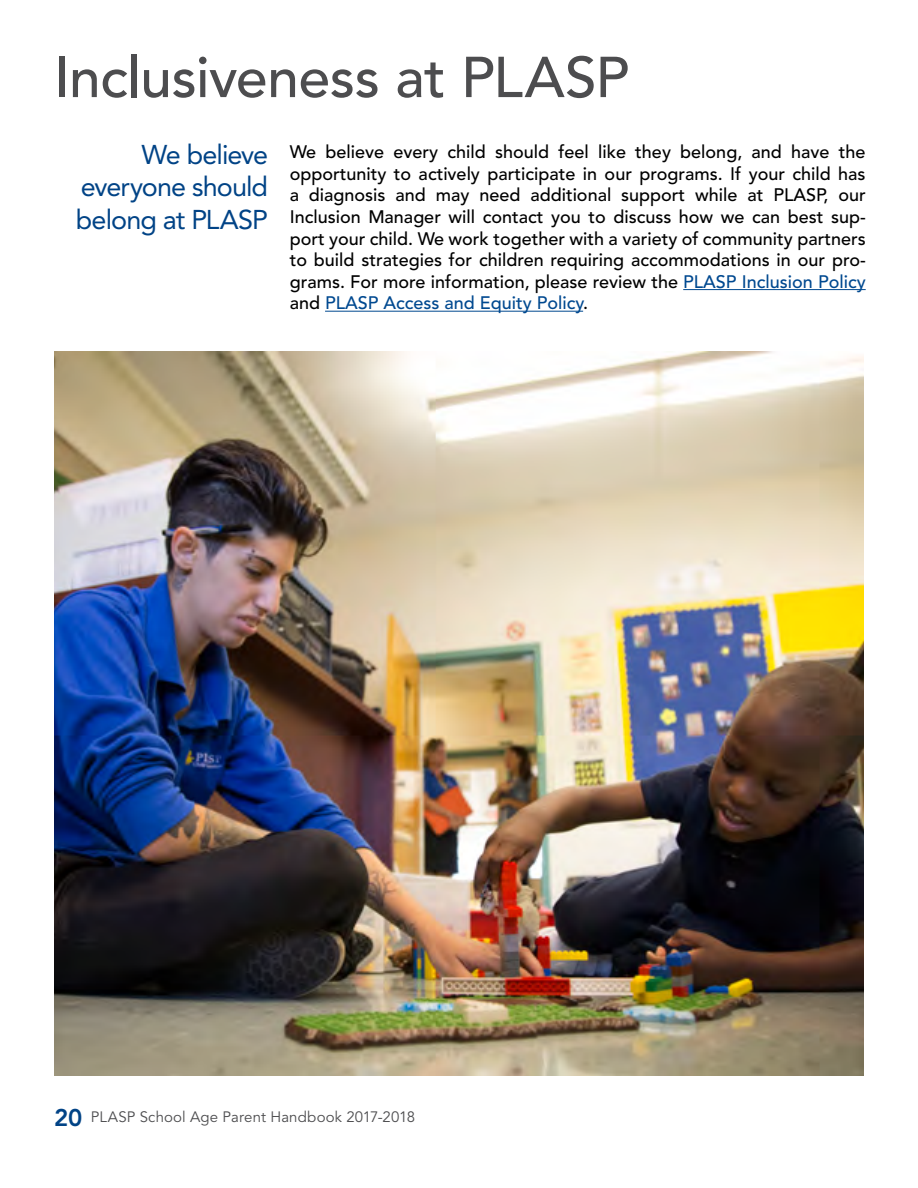
<style>
.page{position:relative;width:918px;height:1188px;background:#fff}
.page>*{position:absolute;margin:0;border:0;box-sizing:border-box;transform-origin:0 0}
.t1{font:500 57px "Avenir LT Std";letter-spacing:-.01em;color:#4d4d4f}
.t2{font:27px/32.4px "Avenir LT Std";letter-spacing:-.035em;color:#014386;text-align:justify}
.t3{font:500 18px/21.6px "Avenir LT Std";color:#000;text-align:justify}
.t4{font:15px "Avenir LT Std";letter-spacing:.01em;color:#4d4d4f}
.s1{color:#004990}
.s2{font-weight:800;font-size:24px;color:#014386}
</style>
<div class="page">
<img style="left:54px;top:352px;width:810px;height:724px">
<hr style="left:683px;top:289px;width:183px;height:1px;background:#004990">
<hr style="left:325px;top:311px;width:258px;height:1px;background:#004990">
<h1 class="t1" style="left:54px;top:44px;width:577px">Inclusiveness at PLASP</h1>
<h2 class="t2" style="left:76px;top:139px;width:194px;text-indent:66px">We believe everyone should belong at PLASP</h2>
<p class="t3" style="left:290px;top:142px;width:578px">We believe every child should feel like they belong, and have the opportunity to actively participate in our programs. If your child has a diagnosis and may need additional support while at PLASP, our Inclusion Manager will contact you to discuss how we can best sup&shy;port your child. We work together with a variety of community partners to build strategies for children requiring accommodations in our pro&shy;grams. For more information, please review the <span class="s1">PLASP Inclusion Policy </span>and <span class="s1">PLASP Access and Equity Policy</span>.</p>
<p class="t4" style="left:54px;top:1108px;width:363px"><span class="s2">20</span> PLASP School Age Parent Handbook 2017-2018</p>
</div>
